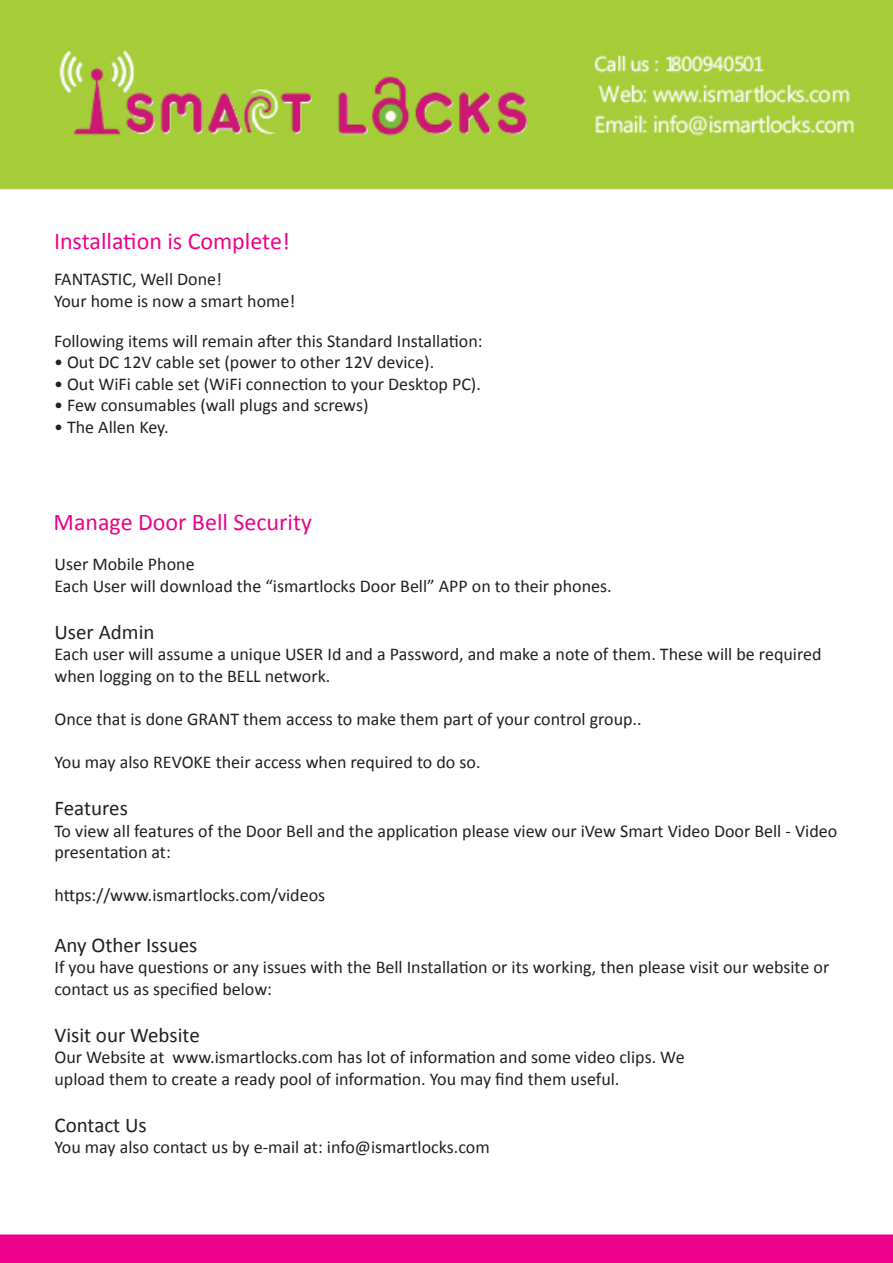
<style>
.page{position:relative;width:893px;height:1263px;background:#fff}
.page>*{position:absolute;margin:0;border:0;box-sizing:border-box;transform-origin:0 0}
.t1{font:24px "Calibri";color:#ed028c}
.t2{font:21px "Calibri";color:#231f20}
.t3{font:18px/21.6px "Calibri";color:#231f20}
</style>
<div class="page">
<img style="left:0;top:0;width:893px;height:1263px">
<p class="t1" style="left:54px;top:226px;width:237px">Installation is Complete!</p>
<p class="t3" style="left:54px;top:269px;width:170px">FANTASTIC, Well Done!</p>
<p class="t3" style="left:54px;top:290px;width:243px">Your home is now a smart home!</p>
<p class="t3" style="left:54px;top:330px;width:430px">Following items will remain after this Standard Installation:</p>
<p class="t3" style="left:54px;top:352px;width:382px">• Out DC 12V cable set (power to other 12V device).</p>
<p class="t3" style="left:54px;top:373px;width:428px">• Out WiFi cable set (WiFi connection to your Desktop PC).</p>
<p class="t3" style="left:54px;top:395px;width:316px">• Few consumables (wall plugs and screws)</p>
<p class="t3" style="left:54px;top:416px;width:116px">• The Allen Key.</p>
<p class="t1" style="left:54px;top:507px;width:260px">Manage Door Bell Security</p>
<p class="t3" style="left:54px;top:553px;width:142px">User Mobile Phone</p>
<p class="t3" style="left:54px;top:575px;width:559px">Each User will download the “ismartlocks Door Bell” APP on to their phones.</p>
<p class="t2" style="left:54px;top:618px;width:102px">User Admin</p>
<p class="t3" style="left:54px;top:643px;width:768px">Each user will assume a unique USER Id and a Password, and make a note of them. These will be required when logging on to the BELL network.</p>
<p class="t3" style="left:54px;top:708px;width:589px">Once that is done GRANT them access to make them part of your control group..</p>
<p class="t3" style="left:54px;top:751px;width:428px">You may also REVOKE their access when required to do so.</p>
<p class="t2" style="left:54px;top:795px;width:75px">Features</p>
<p class="t3" style="left:54px;top:820px;width:784px">To view all features of the Door Bell and the application please view our iVew Smart Video Door Bell - Video presentation at:</p>
<p class="t3" style="left:54px;top:885px;width:272px">https://www.ismartlocks.com/videos</p>
<p class="t2" style="left:54px;top:931px;width:144px">Any Other Issues</p>
<p class="t3" style="left:54px;top:957px;width:776px">If you have questions or any issues with the Bell Installation or its working, then please visit our website or</p>
<p class="t3" style="left:54px;top:978px;width:219px">contact us as specified below:</p>
<p class="t2" style="left:54px;top:1021px;width:147px">Visit our Website</p>
<p class="t3" style="left:54px;top:1047px;width:632px">Our Website at www.ismartlocks.com has lot of information and some video clips. We</p>
<p class="t3" style="left:54px;top:1068px;width:567px">upload them to create a ready pool of information. You may find them useful.</p>
<p class="t2" style="left:54px;top:1111px;width:94px">Contact Us</p>
<p class="t3" style="left:54px;top:1137px;width:437px">You may also contact us by e-mail at: info@ismartlocks.com</p>
</div>
